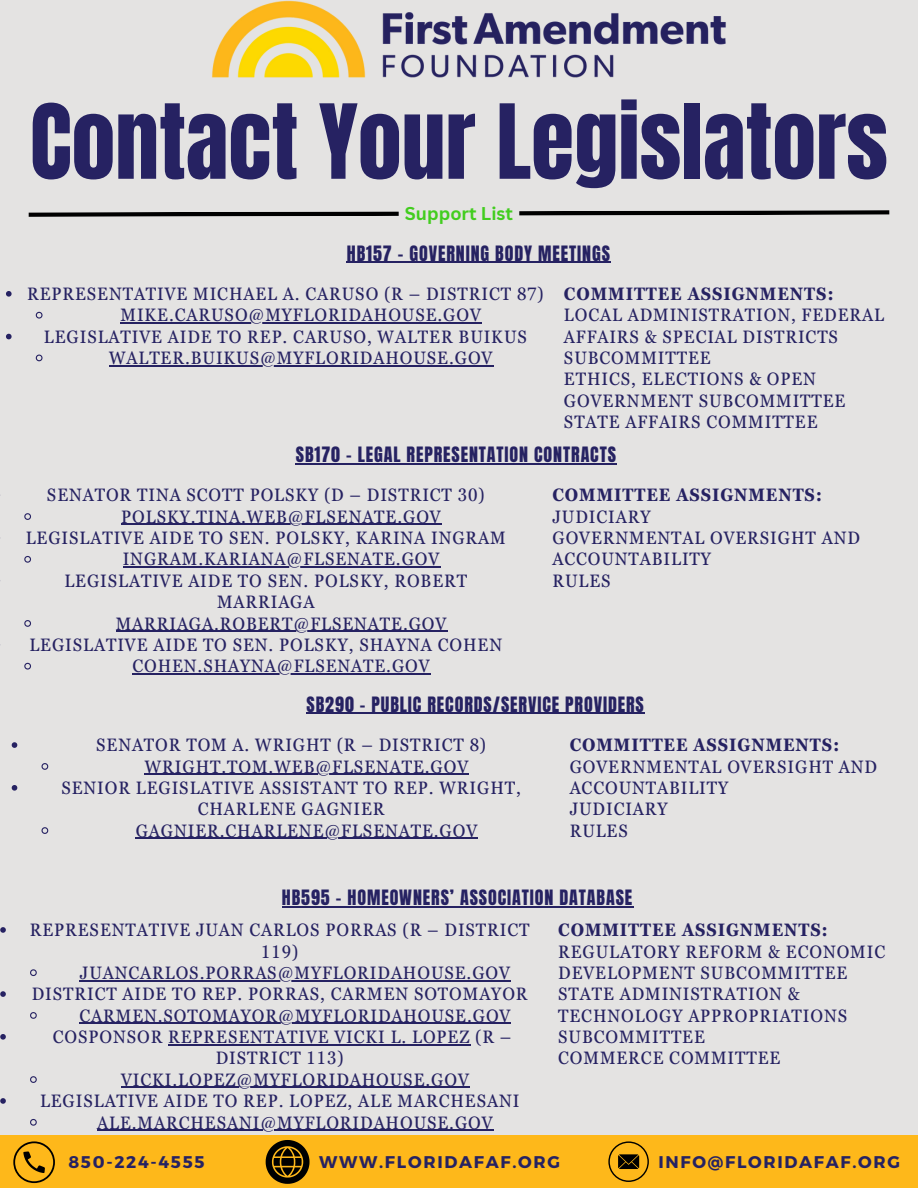
<style>
.page{position:relative;width:918px;height:1188px;background:#e4e3e2}
.page>*{position:absolute;margin:0;border:0;box-sizing:border-box;transform-origin:0 0}
.t1{font:87.9px "Anton";color:#262262}
.t2{font:condensed 18px/21.3px "Georgia Pro";letter-spacing:.05em;color:#262262}
.t3{font:18px "Anton";letter-spacing:.05em;color:#262262}
.t4{font:700 condensed 18px "Georgia Pro";letter-spacing:.05em;color:#262262}
.t5{font:700 18px "Canva Sans";letter-spacing:-.005em;color:#42cd1f}
.t6{font:700 16.95px "Montserrat";letter-spacing:.1em;color:#262262}
</style>
<div class="page">
<div style="left:0;top:1135px;width:918px;height:53px;background:#feb81a"></div>
<img style="left:212px;top:0;width:514px;height:78px">
<svg style="left:608px;top:1141px;width:41px;height:41px"></svg>
<svg style="left:13px;top:1141px;width:42px;height:42px"></svg>
<svg style="left:266px;top:1140px;width:44px;height:44px"></svg>
<svg style="left:28px;top:210px;width:862px;height:7px"></svg>
<svg style="left:6px;top:291px;width:6px;height:6px"></svg>
<svg style="left:35px;top:311px;width:8px;height:8px"></svg>
<hr style="left:121px;top:322px;width:361px;height:2px;background:#262262">
<svg style="left:6px;top:334px;width:6px;height:5px"></svg>
<svg style="left:35px;top:354px;width:8px;height:8px"></svg>
<hr style="left:109px;top:365px;width:384px;height:1px;background:#262262">
<hr style="left:347px;top:262px;width:264px;height:1px;background:#262262">
<svg style="left:12px;top:742px;width:5px;height:6px"></svg>
<svg style="left:41px;top:763px;width:8px;height:7px"></svg>
<hr style="left:145px;top:774px;width:324px;height:1px;background:#262262">
<svg style="left:12px;top:785px;width:5px;height:6px"></svg>
<svg style="left:41px;top:827px;width:8px;height:7px"></svg>
<hr style="left:136px;top:838px;width:342px;height:1px;background:#262262">
<svg style="left:24px;top:513px;width:7px;height:7px"></svg>
<hr style="left:121px;top:524px;width:321px;height:1px;background:#262262">
<svg style="left:24px;top:556px;width:7px;height:7px"></svg>
<hr style="left:123px;top:567px;width:317px;height:1px;background:#262262">
<svg style="left:24px;top:620px;width:7px;height:7px"></svg>
<hr style="left:116px;top:631px;width:331px;height:1px;background:#262262">
<svg style="left:24px;top:662px;width:7px;height:8px"></svg>
<hr style="left:132px;top:673px;width:299px;height:2px;background:#262262">
<hr style="left:296px;top:463px;width:321px;height:1px;background:#262262">
<hr style="left:307px;top:713px;width:338px;height:1px;background:#262262">
<svg style="left:0;top:927px;width:6px;height:6px"></svg>
<svg style="left:30px;top:969px;width:7px;height:7px"></svg>
<hr style="left:80px;top:980px;width:431px;height:1px;background:#262262">
<svg style="left:0;top:991px;width:6px;height:6px"></svg>
<svg style="left:30px;top:1012px;width:7px;height:7px"></svg>
<hr style="left:80px;top:1023px;width:431px;height:1px;background:#262262">
<svg style="left:0;top:1034px;width:6px;height:6px"></svg>
<hr style="left:168px;top:1044px;width:302px;height:1px;background:#262262">
<svg style="left:30px;top:1076px;width:7px;height:7px"></svg>
<hr style="left:121px;top:1087px;width:349px;height:1px;background:#262262">
<svg style="left:0;top:1098px;width:6px;height:6px"></svg>
<svg style="left:30px;top:1119px;width:7px;height:7px"></svg>
<hr style="left:97px;top:1130px;width:397px;height:1px;background:#262262">
<hr style="left:282px;top:906px;width:351px;height:1px;background:#262262">
<p class="t1" style="left:30px;top:79px;width:860px">Contact Your Legislators</p>
<p class="t5" style="left:405px;top:201px;width:110px">Support List</p>
<p class="t3" style="left:347px;top:240px;width:265px">HB157 - GOVERNING BODY MEETINGS</p>
<p class="t2" style="left:27px;top:283px;width:518px">REPRESENTATIVE MICHAEL A. CARUSO (R – DISTRICT 87)</p>
<p class="t2" style="left:121px;top:304px;width:362px">MIKE.CARUSO@MYFLORIDAHOUSE.GOV</p>
<p class="t2" style="left:44px;top:326px;width:484px">LEGISLATIVE AIDE TO REP. CARUSO, WALTER BUIKUS</p>
<p class="t2" style="left:109px;top:347px;width:385px">WALTER.BUIKUS@MYFLORIDAHOUSE.GOV</p>
<p class="t4" style="left:564px;top:284px;width:271px">COMMITTEE ASSIGNMENTS:</p>
<p class="t2" style="left:564px;top:304px;width:322px">LOCAL ADMINISTRATION, FEDERAL<br>AFFAIRS &amp; SPECIAL DISTRICTS<br>SUBCOMMITTEE</p>
<p class="t2" style="left:564px;top:369px;width:283px">ETHICS, ELECTIONS &amp; OPEN<br>GOVERNMENT SUBCOMMITTEE</p>
<p class="t2" style="left:564px;top:411px;width:255px">STATE AFFAIRS COMMITTEE</p>
<p class="t3" style="left:296px;top:442px;width:322px">SB170 - LEGAL REPRESENTATION CONTRACTS</p>
<p class="t2" style="left:47px;top:484px;width:439px">SENATOR TINA SCOTT POLSKY (D – DISTRICT 30)</p>
<p class="t2" style="left:121px;top:506px;width:321px">POLSKY.TINA.WEB@FLSENATE.GOV</p>
<p class="t2" style="left:26px;top:527px;width:482px">LEGISLATIVE AIDE TO SEN. POLSKY, KARINA INGRAM</p>
<p class="t2" style="left:123px;top:549px;width:318px">INGRAM.KARIANA@FLSENATE.GOV</p>
<p class="t2" style="left:64px;top:570px;width:404px;text-align:center">LEGISLATIVE AIDE TO SEN. POLSKY, ROBERT<br>MARRIAGA</p>
<p class="t2" style="left:116px;top:613px;width:332px">MARRIAGA.ROBERT@FLSENATE.GOV</p>
<p class="t2" style="left:29px;top:634px;width:474px">LEGISLATIVE AIDE TO SEN. POLSKY, SHAYNA COHEN</p>
<p class="t2" style="left:132px;top:655px;width:299px">COHEN.SHAYNA@FLSENATE.GOV</p>
<p class="t4" style="left:552px;top:485px;width:271px">COMMITTEE ASSIGNMENTS:</p>
<p class="t2" style="left:552px;top:506px;width:99px">JUDICIARY</p>
<p class="t2" style="left:552px;top:527px;width:309px">GOVERNMENTAL OVERSIGHT AND<br>ACCOUNTABILITY</p>
<p class="t2" style="left:552px;top:570px;width:60px">RULES</p>
<p class="t3" style="left:307px;top:691px;width:339px">SB290 - PUBLIC RECORDS/SERVICE PROVIDERS</p>
<p class="t2" style="left:96px;top:734px;width:392px">SENATOR TOM A. WRIGHT (R – DISTRICT 8)</p>
<p class="t2" style="left:145px;top:756px;width:325px">WRIGHT.TOM.WEB@FLSENATE.GOV</p>
<p class="t2" style="left:61px;top:777px;width:461px;text-align:center">SENIOR LEGISLATIVE ASSISTANT TO REP. WRIGHT,<br>CHARLENE GAGNIER</p>
<p class="t2" style="left:136px;top:820px;width:343px">GAGNIER.CHARLENE@FLSENATE.GOV</p>
<p class="t4" style="left:570px;top:735px;width:271px">COMMITTEE ASSIGNMENTS:</p>
<p class="t2" style="left:570px;top:756px;width:309px">GOVERNMENTAL OVERSIGHT AND<br>ACCOUNTABILITY</p>
<p class="t2" style="left:570px;top:798px;width:99px">JUDICIARY</p>
<p class="t2" style="left:570px;top:820px;width:60px">RULES</p>
<p class="t3" style="left:282px;top:885px;width:352px">HB595 - HOMEOWNERS’ ASSOCIATION DATABASE</p>
<p class="t2" style="left:30px;top:919px;width:501px;text-align:center">REPRESENTATIVE JUAN CARLOS PORRAS (R – DISTRICT<br>119)</p>
<p class="t2" style="left:80px;top:962px;width:432px">JUANCARLOS.PORRAS@MYFLORIDAHOUSE.GOV</p>
<p class="t2" style="left:32px;top:983px;width:497px">DISTRICT AIDE TO REP. PORRAS, CARMEN SOTOMAYOR</p>
<p class="t2" style="left:80px;top:1005px;width:433px">CARMEN.SOTOMAYOR@MYFLORIDAHOUSE.GOV</p>
<p class="t2" style="left:53px;top:1026px;width:460px;text-align:center">COSPONSOR REPRESENTATIVE VICKI L. LOPEZ (R –<br>DISTRICT 113)</p>
<p class="t2" style="left:121px;top:1069px;width:349px">VICKI.LOPEZ@MYFLORIDAHOUSE.GOV</p>
<p class="t2" style="left:40px;top:1090px;width:481px">LEGISLATIVE AIDE TO REP. LOPEZ, ALE MARCHESANI</p>
<p class="t2" style="left:97px;top:1112px;width:397px">ALE.MARCHESANI@MYFLORIDAHOUSE.GOV</p>
<p class="t4" style="left:558px;top:920px;width:271px">COMMITTEE ASSIGNMENTS:</p>
<p class="t2" style="left:558px;top:941px;width:328px">REGULATORY REFORM &amp; ECONOMIC<br>DEVELOPMENT SUBCOMMITTEE</p>
<p class="t2" style="left:558px;top:983px;width:291px">STATE ADMINISTRATION &amp;<br>TECHNOLOGY APPROPRIATIONS<br>SUBCOMMITTEE</p>
<p class="t2" style="left:558px;top:1047px;width:224px">COMMERCE COMMITTEE</p>
<p class="t6" style="left:68px;top:1151px;width:138px">850-224-4555</p>
<p class="t6" style="left:319px;top:1151px;width:242px">WWW.FLORIDAFAF.ORG</p>
<p class="t6" style="left:659px;top:1151px;width:243px">INFO@FLORIDAFAF.ORG</p>
</div>
